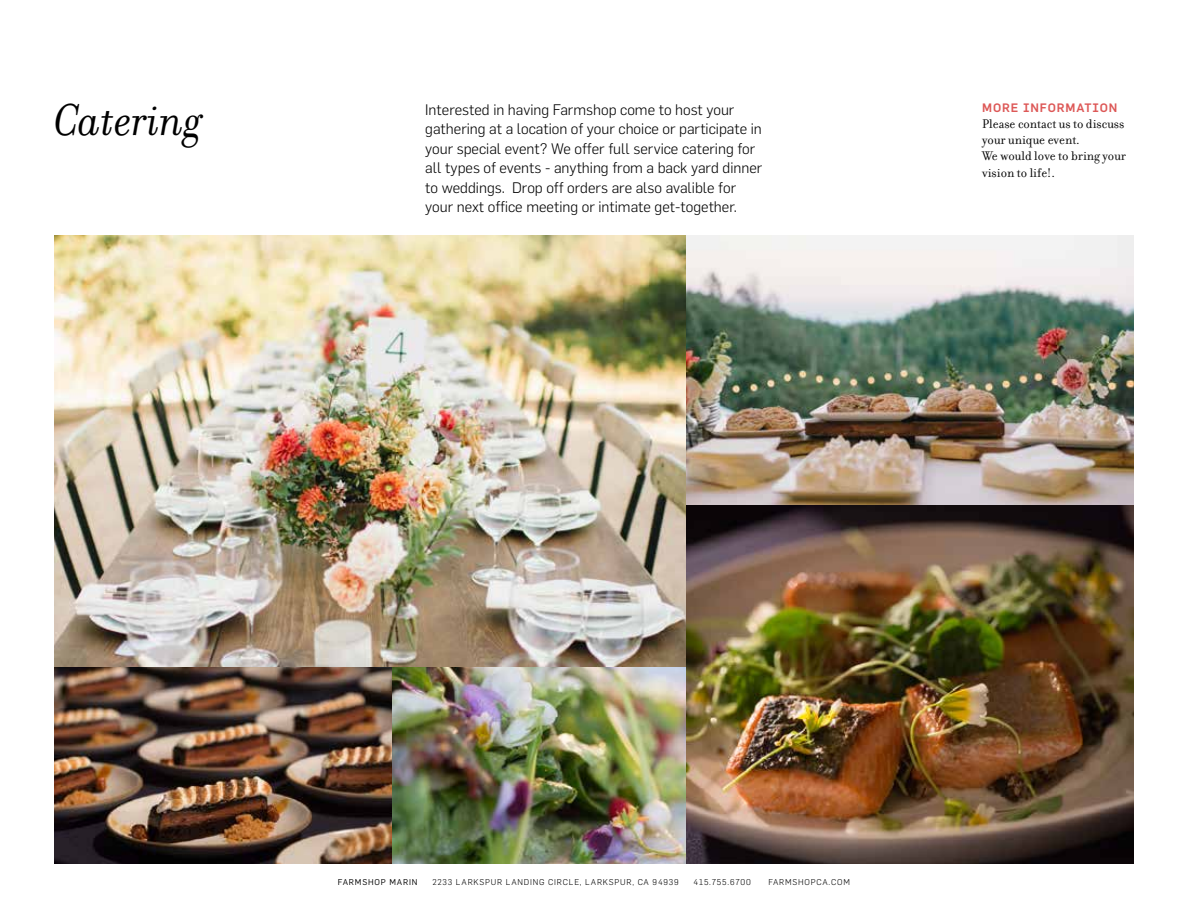
<style>
.page{position:relative;width:1188px;height:918px;background:#fff}
.page>*{position:absolute;margin:0;border:0;box-sizing:border-box;transform-origin:0 0}
.t1{font:italic 48px "Filosofia";color:#000}
.t2{font:300 15px/19.5px "Flama";color:#000}
.t3{font:13.5px/16.2px "Filosofia";color:#000}
.t4{font:500 12px "Flama";letter-spacing:.075em;color:#dd5857}
.t5{font:300 8.25px "Flama";letter-spacing:.1em;color:#000}
.t6{font:8.25px "Flama";letter-spacing:.1em;color:#000}
</style>
<div class="page">
<img style="left:54px;top:235px;width:1080px;height:629px">
<h1 class="t1" style="left:54px;top:94px;width:150px">Catering</h1>
<p class="t2" style="left:425px;top:99px;width:339px">Interested in having Farmshop come to host your gathering at a location of your choice or participate in your special event? We offer full service catering for all types of events - anything from a back yard dinner to weddings. Drop off orders are also avalible for your next office meeting or intimate get-together.</p>
<p class="t4" style="left:982px;top:100px;width:137px">MORE INFORMATION</p>
<p class="t3" style="left:982px;top:116px;width:145px">Please contact us to discuss your unique event.<br>We would love to bring your vision to life!.</p>
<p class="t6" style="left:338px;top:877px;width:81px">FARMSHOP MARIN</p>
<p class="t5" style="left:432px;top:877px;width:248px">2233 LARKSPUR LANDING CIRCLE, LARKSPUR, CA 94939</p>
<p class="t5" style="left:694px;top:877px;width:59px">415.755.6700</p>
<p class="t5" style="left:768px;top:877px;width:83px">FARMSHOPCA.COM</p>
</div>
